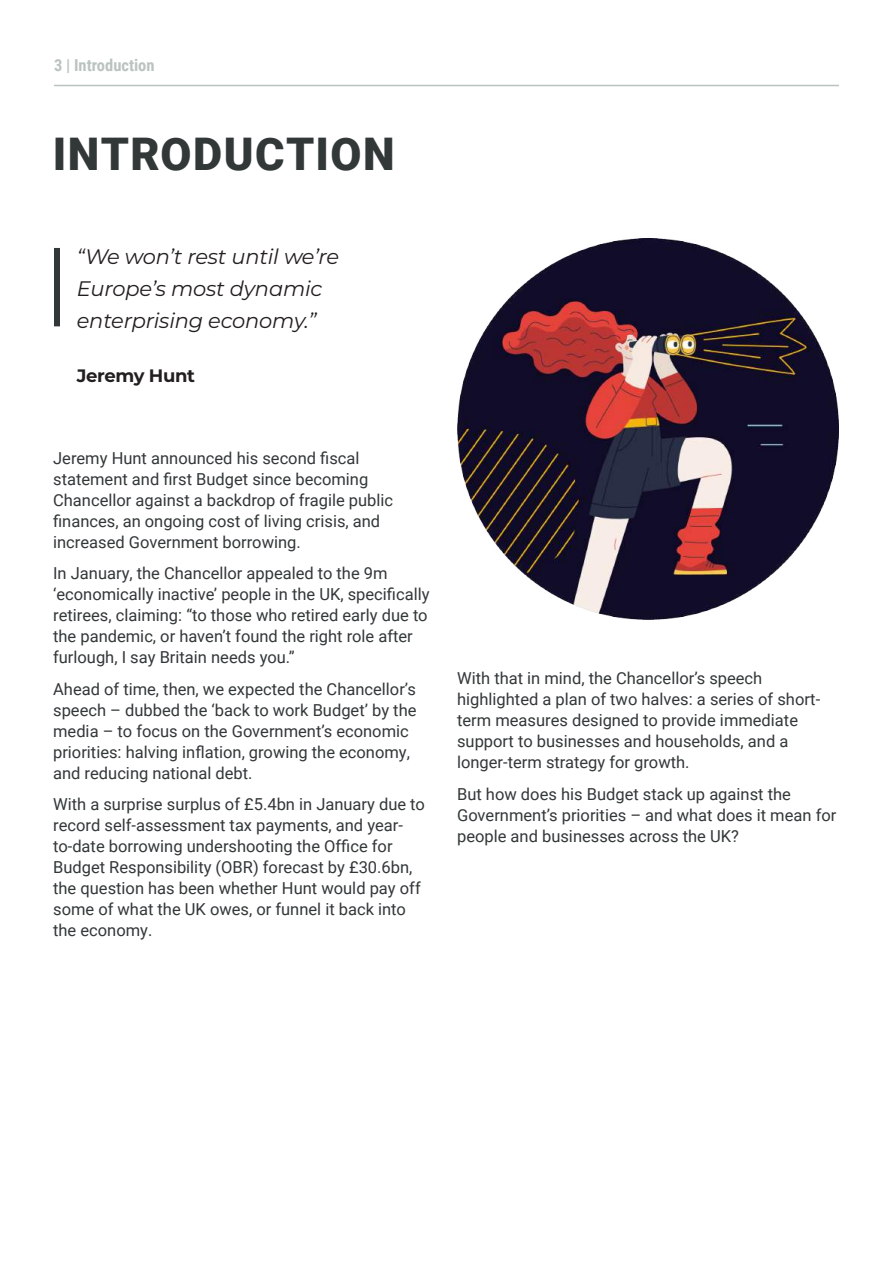
<style>
.page{position:relative;width:893px;height:1263px;background:#fff}
.page>*{position:absolute;margin:0;border:0;box-sizing:border-box;transform-origin:0 0}
.t1{font:900 45px "Roboto";letter-spacing:.03em;color:#323738}
.t2{font:italic 21px/32px "Montserrat";letter-spacing:-.01em;color:#231f20}
.t3{font:700 18px "Montserrat";letter-spacing:-.02em;color:#231f20}
.t4{font:16.5px/21px "Roboto";color:#323738}
.t5{font:700 16.5px "Roboto Condensed";color:#bbc3c1}
</style>
<div class="page">
<hr style="left:54px;top:85px;width:785px;height:1px;background:#bbc3c1">
<div style="left:54px;top:248px;width:6px;height:78px;background:#323738"></div>
<img style="left:457px;top:238px;width:381px;height:381px">
<p class="t5" style="left:54px;top:54px;width:102px">3 | Introduction</p>
<h1 class="t1" style="left:53px;top:122px;width:344px">INTRODUCTION</h1>
<p class="t2" style="left:77px;top:240px;width:264px">“We won’t rest until we’re<br>Europe’s most dynamic enterprising economy.”</p>
<p class="t3" style="left:77px;top:363px;width:120px">Jeremy Hunt</p>
<p class="t4" style="left:53px;top:447px;width:341px">Jeremy Hunt announced his second fiscal statement and first Budget since becoming Chancellor against a backdrop of fragile public finances, an ongoing cost of living crisis, and increased Government borrowing.</p>
<p class="t4" style="left:53px;top:562px;width:378px">In January, the Chancellor appealed to the 9m ‘economically inactive’ people in the UK, specifically retirees, claiming: “to those who retired early due to the pandemic, or haven’t found the right role after furlough, I say Britain needs you.”</p>
<p class="t4" style="left:53px;top:678px;width:365px">Ahead of time, then, we expected the Chancellor’s speech – dubbed the ‘back to work Budget’ by the media – to focus on the Government’s economic priorities: halving inflation, growing the economy, and reducing national debt.</p>
<p class="t4" style="left:53px;top:793px;width:373px">With a surprise surplus of £5.4bn in January due to record self-assessment tax payments, and year&shy;to-date borrowing undershooting the Office for Budget Responsibility (OBR) forecast by £30.6bn, the question has been whether Hunt would pay off some of what the UK owes, or funnel it back into the economy.</p>
<p class="t4" style="left:457px;top:667px;width:365px">With that in mind, the Chancellor’s speech highlighted a plan of two halves: a series of short&shy;term measures designed to provide immediate support to businesses and households, and a longer-term strategy for growth.</p>
<p class="t4" style="left:457px;top:783px;width:381px">But how does his Budget stack up against the<br>Government’s priorities – and what does it mean for people and businesses across the UK?</p>
</div>
